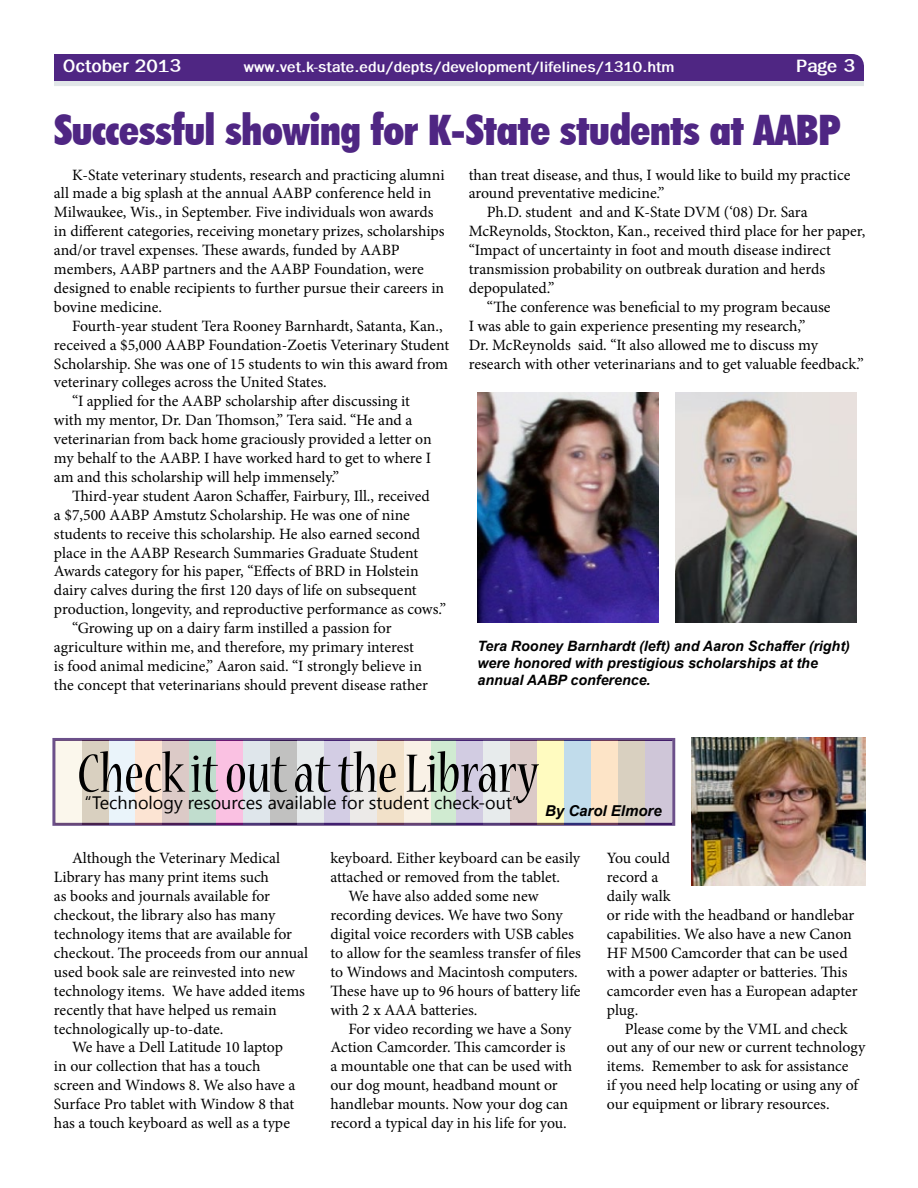
<style>
.page{position:relative;width:918px;height:1188px;background:#fff}
.page>*{position:absolute;margin:0;border:0;box-sizing:border-box;transform-origin:0 0}
.t1{font:condensed 60px "Nueva Std";color:#000}
.t2{font:900 condensed 42px "Futura BT";letter-spacing:-.01em;color:#4f2683}
.t3{font:18px "Segoe UI";color:#000}
.t4{font:700 18px "Franklin Gothic";color:#fff}
.t5{font:15.75px/18.9px "Minion Pro";letter-spacing:-.005em;color:#000}
.t6{font:700 15px "Franklin Gothic";color:#fff}
.t7{font:italic 700 15px "Arial";color:#000}
.t8{font:italic 700 14.25px/17.1px "Arial";color:#000}
</style>
<div class="page">
<div style="left:54px;top:80px;width:810px;height:6px;background:#e1e6e8"></div>
<div style="left:54px;top:54px;width:810px;height:27px;background:#4f2683"></div>
<img style="left:676px;top:392px;width:181px;height:230px">
<img style="left:477px;top:392px;width:181px;height:230px">
<svg style="left:52px;top:738px;width:623px;height:88px;background:#d7d1d1"></svg>
<img style="left:691px;top:738px;width:174px;height:148px">
<p class="t4" style="left:63px;top:56px;width:119px">October 2013</p>
<p class="t6" style="left:244px;top:58px;width:432px">www.vet.k-state.edu/depts/development/lifelines/1310.htm</p>
<p class="t4" style="left:796px;top:56px;width:60px">Page 3</p>
<h2 class="t2" style="left:54px;top:105px;width:788px">Successful showing for K-State students at AABP</h2>
<p class="t5" style="left:54px;top:165px;width:392px;text-indent:18px">K-State veterinary students, research and practicing alumni all made a big splash at the annual AABP conference held in Milwaukee, Wis., in September. Five individuals won awards in different categories, receiving monetary prizes, scholarships and/or travel expenses. These awards, funded by AABP members, AABP partners and the AABP Foundation, were designed to enable recipients to further pursue their careers in bovine medicine.</p>
<p class="t5" style="left:72px;top:316px;width:372px">Fourth-year student Tera Rooney Barnhardt, Satanta, Kan.,</p>
<p class="t5" style="left:54px;top:335px;width:397px">received a $5,000 AABP Foundation-Zoetis Veterinary Student</p>
<p class="t5" style="left:54px;top:354px;width:396px">Scholarship. She was one of 15 students to win this award from</p>
<p class="t5" style="left:54px;top:373px;width:274px">veterinary colleges across the United States.</p>
<p class="t5" style="left:72px;top:392px;width:340px">“I applied for the AABP scholarship after discussing it</p>
<p class="t5" style="left:54px;top:411px;width:360px">with my mentor, Dr. Dan Thomson,” Tera said. “He and a</p>
<p class="t5" style="left:54px;top:430px;width:379px">veterinarian from back home graciously provided a letter on</p>
<p class="t5" style="left:54px;top:449px;width:379px">my behalf to the AABP. I have worked hard to get to where I</p>
<p class="t5" style="left:54px;top:468px;width:287px">am and this scholarship will help immensely.”</p>
<p class="t5" style="left:72px;top:486px;width:359px">Third-year student Aaron Schaffer, Fairbury, Ill., received</p>
<p class="t5" style="left:54px;top:505px;width:357px">a $7,500 AABP Amstutz Scholarship. He was one of nine</p>
<p class="t5" style="left:54px;top:524px;width:368px">students to receive this scholarship. He also earned second</p>
<p class="t5" style="left:54px;top:543px;width:366px">place in the AABP Research Summaries Graduate Student</p>
<p class="t5" style="left:54px;top:562px;width:366px">Awards category for his paper, “Effects of BRD in Holstein</p>
<p class="t5" style="left:54px;top:581px;width:364px">dairy calves during the first 120 days of life on subsequent</p>
<p class="t5" style="left:54px;top:600px;width:394px">production, longevity, and reproductive performance as cows.”</p>
<p class="t5" style="left:72px;top:619px;width:321px">“Growing up on a dairy farm instilled a passion for</p>
<p class="t5" style="left:54px;top:638px;width:361px">agriculture within me, and therefore, my primary interest</p>
<p class="t5" style="left:54px;top:657px;width:369px">is food animal medicine,” Aaron said. “I strongly believe in</p>
<p class="t5" style="left:54px;top:675px;width:376px">the concept that veterinarians should prevent disease rather</p>
<p class="t5" style="left:469px;top:165px;width:383px">than treat disease, and thus, I would like to build my practice</p>
<p class="t5" style="left:469px;top:184px;width:197px">around preventative medicine.”</p>
<p class="t5" style="left:487px;top:203px;width:322px">Ph.D. student and and K-State DVM (‘08) Dr. Sara</p>
<p class="t5" style="left:469px;top:222px;width:398px">McReynolds, Stockton, Kan., received third place for her paper,</p>
<p class="t5" style="left:469px;top:241px;width:364px">“Impact of uncertainty in foot and mouth disease indirect</p>
<p class="t5" style="left:469px;top:260px;width:358px">transmission probability on outbreak duration and herds</p>
<p class="t5" style="left:469px;top:279px;width:87px">depopulated.”</p>
<p class="t5" style="left:487px;top:297px;width:345px">“The conference was beneficial to my program because</p>
<p class="t5" style="left:469px;top:316px;width:338px">I was able to gain experience presenting my research,”</p>
<p class="t5" style="left:469px;top:335px;width:351px">Dr. McReynolds said. “It also allowed me to discuss my</p>
<p class="t5" style="left:469px;top:354px;width:397px">research with other veterinarians and to get valuable feedback.”</p>
<p class="t8" style="left:477px;top:638px;width:374px">Tera Rooney Barnhardt (left) and Aaron Schaffer (right) were honored with prestigious scholarships at the annual AABP conference.</p>
<h1 class="t1" style="left:77px;top:747px;width:463px">Check it out at the Library</h1>
<p class="t3" style="left:85px;top:790px;width:436px">“Technology resources available for student check-out”</p>
<p class="t7" style="left:545px;top:801px;width:118px">By Carol Elmore</p>
<p class="t5" style="left:72px;top:849px;width:210px">Although the Veterinary Medical</p>
<p class="t5" style="left:54px;top:868px;width:217px">Library has many print items such</p>
<p class="t5" style="left:54px;top:887px;width:218px">as books and journals available for</p>
<p class="t5" style="left:54px;top:906px;width:223px">checkout, the library also has many</p>
<p class="t5" style="left:54px;top:925px;width:240px">technology items that are available for</p>
<p class="t5" style="left:54px;top:944px;width:256px">checkout. The proceeds from our annual</p>
<p class="t5" style="left:54px;top:962px;width:243px">used book sale are reinvested into new</p>
<p class="t5" style="left:54px;top:981px;width:252px">technology items. We have added items</p>
<p class="t5" style="left:54px;top:1000px;width:224px">recently that have helped us remain</p>
<p class="t5" style="left:54px;top:1019px;width:171px">technologically up-to-date.</p>
<p class="t5" style="left:72px;top:1038px;width:212px">We have a Dell Latitude 10 laptop</p>
<p class="t5" style="left:54px;top:1057px;width:208px">in our collection that has a touch</p>
<p class="t5" style="left:54px;top:1076px;width:243px">screen and Windows 8. We also have a</p>
<p class="t5" style="left:54px;top:1095px;width:242px">Surface Pro tablet with Window 8 that</p>
<p class="t5" style="left:54px;top:1114px;width:238px">has a touch keyboard as well as a type</p>
<p class="t5" style="left:330px;top:849px;width:251px">keyboard. Either keyboard can be easily</p>
<p class="t5" style="left:330px;top:868px;width:231px">attached or removed from the tablet.</p>
<p class="t5" style="left:348px;top:887px;width:192px">We have also added some new</p>
<p class="t5" style="left:330px;top:906px;width:234px">recording devices. We have two Sony</p>
<p class="t5" style="left:330px;top:925px;width:245px">digital voice recorders with USB cables</p>
<p class="t5" style="left:330px;top:944px;width:252px">to allow for the seamless transfer of files</p>
<p class="t5" style="left:330px;top:962px;width:249px">to Windows and Macintosh computers.</p>
<p class="t5" style="left:330px;top:981px;width:252px">These have up to 96 hours of battery life</p>
<p class="t5" style="left:330px;top:1000px;width:149px">with 2 x AAA batteries.</p>
<p class="t5" style="left:348px;top:1019px;width:224px">For video recording we have a Sony</p>
<p class="t5" style="left:330px;top:1038px;width:237px">Action Camcorder. This camcorder is</p>
<p class="t5" style="left:330px;top:1057px;width:243px">a mountable one that can be used with</p>
<p class="t5" style="left:330px;top:1076px;width:229px">our dog mount, headband mount or</p>
<p class="t5" style="left:330px;top:1095px;width:239px">handlebar mounts. Now your dog can</p>
<p class="t5" style="left:330px;top:1114px;width:238px">record a typical day in his life for you.</p>
<p class="t5" style="left:607px;top:849px;width:252px">You could<br>record a<br>daily walk<br>or ride with the headband or handlebar capabilities. We also have a new Canon<br>HF M500 Camcorder that can be used with a power adapter or batteries. This camcorder even has a European adapter plug.</p>
<p class="t5" style="left:607px;top:1019px;width:260px;text-indent:18px">Please come by the VML and check out any of our new or current technology items. Remember to ask for assistance<br>if you need help locating or using any of our equipment or library resources.</p>
</div>
